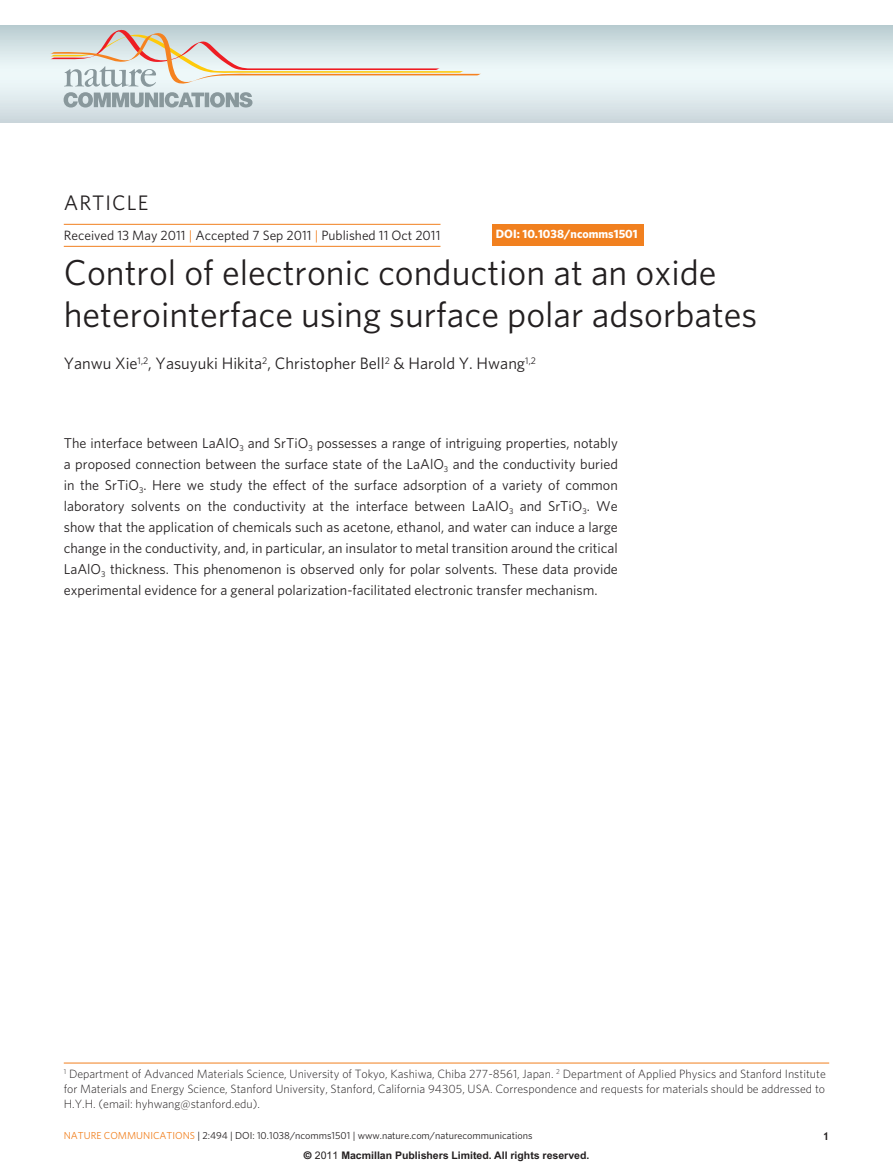
<style>
.page{position:relative;width:893px;height:1174px;background:#fff}
.page>*{position:absolute;margin:0;border:0;box-sizing:border-box;transform-origin:0 0}
.pAtl{font:36px/42px "Whitney";color:#231f20}
.t1{font:21px "Whitney";letter-spacing:.05em;color:#231f20}
.pAu{font:16.5px "Whitney";color:#231f20}
.pAbstext{font:14.25px/21px "Whitney";color:#231f20;text-align:justify}
.pPrdates{font:13.5px "Whitney";color:#231f20}
.pAffiliation{font:300 12px/15px "Whitney";color:#231f20;text-align:justify}
.pDoiTop{font:700 12px "Whitney";color:#fff}
.t2{font:700 10.5px "Arial";color:#231f20}
.pDoiLRH{font:10.2px "Whitney";color:#231f20}
.pDoiLRH-2{font:10.2px "Whitney";color:#f1801f}
.s1{color:#f1801f}
.s2{font-family:"Helvetica"}
.s3{font-weight:400}
</style>
<div class="page">
<svg style="left:0;top:25px;width:893px;height:97px;background:#d8e4e7"></svg>
<svg style="left:50px;top:30px;width:431px;height:77px;background:#d8dad6"></svg>
<hr style="left:64px;top:224px;width:376px;height:1px;background:#f1801f">
<hr style="left:64px;top:246px;width:376px;height:1px;background:#f1801f">
<div style="left:492px;top:225px;width:152px;height:21px;background:#f1801f"></div>
<hr style="left:64px;top:1062px;width:765px;height:1px;background:#f1801f">
<p class="t1" style="left:64px;top:190px;width:86px">ARTICLE</p>
<p class="pPrdates" style="left:64px;top:227px;width:378px">Received 13 May 2011 <span class="s1">|</span> Accepted 7 Sep 2011 <span class="s1">|</span> Published 11 Oct 2011</p>
<p class="pDoiTop" style="left:496px;top:227px;width:143px">DOI: 10.1038/ncomms1501</p>
<p class="pAtl" style="left:64px;top:251px;width:695px">Control of electronic conduction at an oxide heterointerface using surface polar adsorbates</p>
<p class="pAu" style="left:64px;top:353px;width:474px">Yanwu Xie<sup>1,2</sup>, Yasuyuki Hikita<sup>2</sup>, Christopher Bell<sup>2</sup> &amp; Harold Y. Hwang<sup>1,2</sup></p>
<p class="pAbstext" style="left:64px;top:432px;width:556px">The interface between LaAlO <sub>3</sub> and SrTiO <sub>3</sub> possesses a range of intriguing properties, notably a proposed connection between the surface state of the LaAlO <sub>3</sub> and the conductivity buried in the SrTiO <sub>3</sub>. Here we study the effect of the surface adsorption of a variety of common laboratory solvents on the conductivity at the interface between LaAlO <sub>3</sub> and SrTiO <sub>3</sub>. We show that the application of chemicals such as acetone, ethanol, and water can induce a large change in the conductivity, and, in particular, an insulator to metal transition around the critical LaAlO <sub>3</sub> thickness. This phenomenon is observed only for polar solvents. These data provide experimental evidence for a general polarization-facilitated electronic transfer mechanism.</p>
<p class="pAffiliation" style="left:64px;top:1066px;width:764px"><sup>1</sup> Department of Advanced Materials Science, University of Tokyo, Kashiwa, Chiba 277-8561, Japan. <sup>2</sup> Department of Applied Physics and Stanford Institute for Materials and Energy Science, Stanford University, Stanford, California 94305, USA. Correspondence and requests for materials should be addressed to H.Y.H. (email: hyhwang@stanford.edu).</p>
<p class="pDoiLRH-2" style="left:64px;top:1129px;width:93px">nature communicati</p>
<p class="pDoiLRH" style="left:175px;top:1129px;width:359px"><span class="s1">ons</span> | 2:494 | DOI: 10.1038/ncomms1501 | www.nature.com/naturecommunications</p>
<p class="t2" style="left:304px;top:1149px;width:287px"><span class="s2">©</span> <span class="s3">2011</span> Macmillan Publishers Limited. All rights reserved.</p>
</div>
